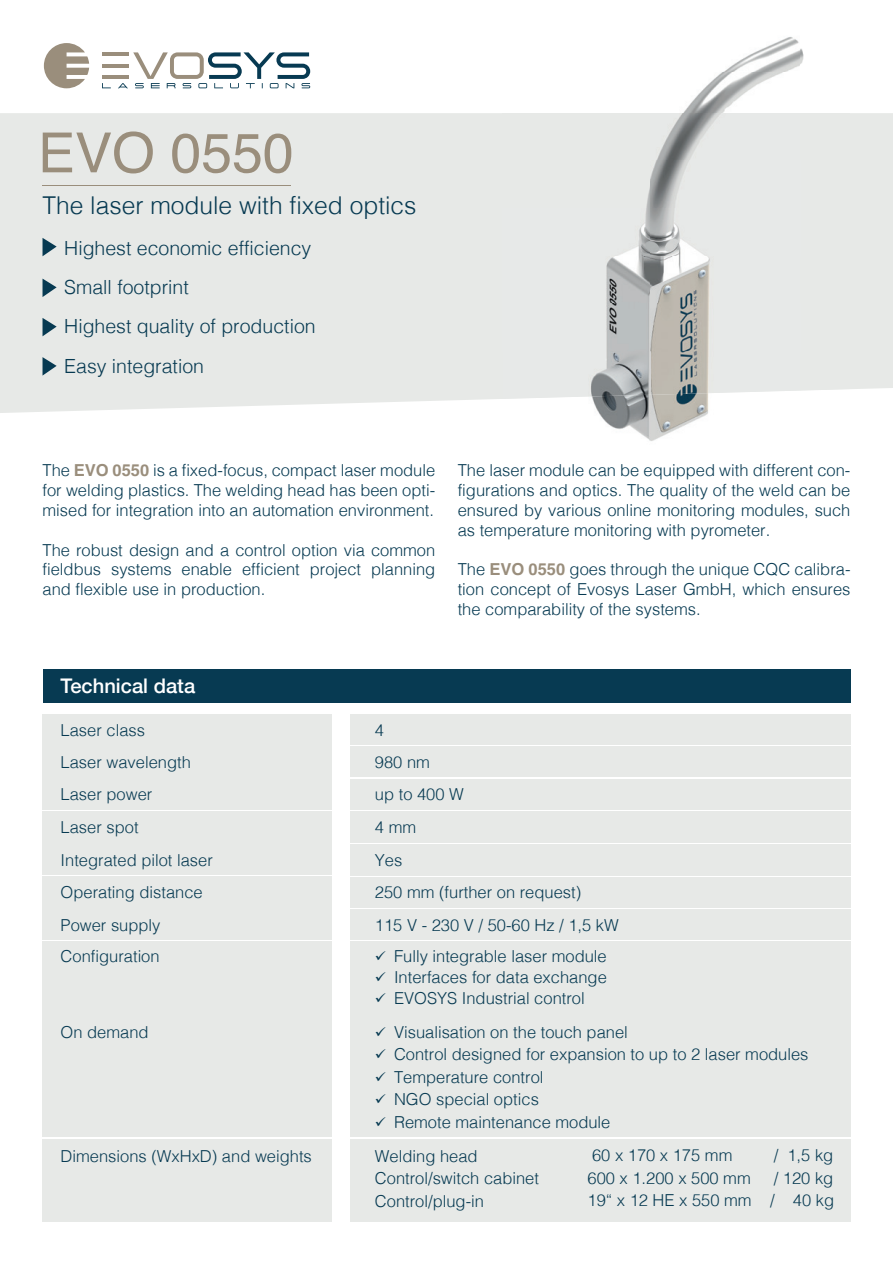
<style>
.page{position:relative;width:893px;height:1263px;background:#fff}
.page>*{position:absolute;margin:0;border:0;box-sizing:border-box;transform-origin:0 0}
.t1{font:55.35px "Helvetica";color:#9a8e7c}
.t2{font:300 24.6px "Helvetica";color:#073a52}
.t3{font:500 20.1px "Helvetica Neue";color:#fff}
.t4{font:300 19.5px/39.5px "Helvetica";color:#073a52}
.t5{font:300 16.5px/19.8px "Helvetica";color:#073a52}
.s1{font-weight:700;color:#9a8e7c}
</style>
<div class="page">
<svg style="left:44px;top:43px;width:45px;height:45px"></svg>
<svg style="left:102px;top:52px;width:208px;height:36px"></svg>
<div style="left:43px;top:714px;width:289px;height:31px;background:#e7e9e7"></div>
<div style="left:350px;top:714px;width:500px;height:31px;background:#e7e9e7"></div>
<div style="left:350px;top:746px;width:500px;height:31px;background:#e7e9e7"></div>
<div style="left:350px;top:811px;width:500px;height:31px;background:#e7e9e7"></div>
<div style="left:350px;top:844px;width:500px;height:31px;background:#e7e9e7"></div>
<div style="left:350px;top:877px;width:500px;height:30px;background:#e7e9e7"></div>
<div style="left:350px;top:909px;width:500px;height:30px;background:#e7e9e7"></div>
<div style="left:350px;top:941px;width:500px;height:73px;background:#e7e9e7"></div>
<div style="left:43px;top:746px;width:289px;height:31px;background:#e7e9e7"></div>
<div style="left:43px;top:811px;width:289px;height:31px;background:#e7e9e7"></div>
<div style="left:43px;top:909px;width:289px;height:31px;background:#e7e9e7"></div>
<div style="left:43px;top:941px;width:289px;height:73px;background:#e7e9e7"></div>
<div style="left:43px;top:876px;width:289px;height:31px;background:#e7e9e7"></div>
<div style="left:43px;top:844px;width:289px;height:31px;background:#e7e9e7"></div>
<div style="left:350px;top:779px;width:500px;height:30px;background:#e7e9e7"></div>
<div style="left:43px;top:779px;width:289px;height:31px;background:#e7e9e7"></div>
<div style="left:350px;top:1015px;width:500px;height:122px;background:#e7e9e7"></div>
<div style="left:43px;top:1015px;width:289px;height:122px;background:#e7e9e7"></div>
<div style="left:350px;top:1139px;width:500px;height:82px;background:#e7e9e7"></div>
<div style="left:43px;top:1139px;width:289px;height:82px;background:#e7e9e7"></div>
<div style="left:43px;top:670px;width:807px;height:33px;background:#073a52"></div>
<div style="left:0;top:113px;width:893px;height:300px;background:#e7e9e7"></div>
<img style="left:502px;top:37px;width:298px;height:314px">
<img style="left:800px;top:48px;width:50px;height:341px">
<img style="left:800px;top:389px;width:50px;height:4px">
<img style="left:502px;top:399px;width:149px;height:42px">
<img style="left:651px;top:393px;width:199px;height:48px">
<img style="left:502px;top:351px;width:149px;height:48px">
<img style="left:651px;top:351px;width:149px;height:44px">
<svg style="left:43px;top:238px;width:14px;height:18px"></svg>
<svg style="left:43px;top:279px;width:14px;height:18px"></svg>
<svg style="left:43px;top:318px;width:14px;height:18px"></svg>
<svg style="left:43px;top:357px;width:14px;height:19px"></svg>
<hr style="left:43px;top:185px;width:248px;height:1px;background:#9a8e7c">
<h1 class="t1" style="left:38px;top:110px;width:257px">EVO 0550</h1>
<h2 class="t2" style="left:43px;top:184px;width:376px">The laser module with fixed optics</h2>
<p class="t4" style="left:64px;top:227px;width:253px">Highest economic efficiency<br>Small footprint<br>Highest quality of production<br>Easy integration</p>
<p class="t5" style="left:43px;top:459px;width:394px;text-align:justify">The <span class="s1">EVO 0550</span> is a fixed-focus, compact laser module for welding plastics. The welding head has been opti&shy;mised for integration into an automation environment.</p>
<p class="t5" style="left:43px;top:539px;width:394px;text-align:justify">The robust design and a control option via common fieldbus systems enable efficient project planning and flexible use in production.</p>
<p class="t5" style="left:458px;top:459px;width:394px;text-align:justify">The laser module can be equipped with different con&shy;figurations and optics. The quality of the weld can be ensured by various online monitoring modules, such as temperature monitoring with pyrometer.</p>
<p class="t5" style="left:458px;top:558px;width:394px;text-align:justify">The <span class="s1">EVO 0550</span> goes through the unique CQC calibra&shy;tion concept of Evosys Laser GmbH, which ensures the comparability of the systems.</p>
<p class="t3" style="left:61px;top:670px;width:136px">Technical data</p>
<p class="t5" style="left:61px;top:713px;width:132px;line-height:32px">Laser class<br>Laser wavelength</p>
<p class="t5" style="left:375px;top:713px;width:57px;line-height:32px">4<br>980 nm</p>
<p class="t5" style="left:61px;top:783px;width:93px">Laser power</p>
<p class="t5" style="left:375px;top:777px;width:90px;line-height:32.5px">up to 400 W<br>4 mm</p>
<p class="t5" style="left:61px;top:816px;width:79px">Laser spot</p>
<p class="t5" style="left:61px;top:849px;width:154px">Integrated pilot laser</p>
<p class="t5" style="left:375px;top:849px;width:29px">Yes</p>
<p class="t5" style="left:61px;top:881px;width:144px">Operating distance</p>
<p class="t5" style="left:375px;top:881px;width:208px">250 mm (further on request)</p>
<p class="t5" style="left:61px;top:908px;width:101px;line-height:31.7px">Power supply<br>Configuration</p>
<p class="t5" style="left:375px;top:914px;width:245px">115 V - 230 V / 50-60 Hz / 1,5 kW</p>
<p class="t5" style="left:375px;top:945px;width:233px">✓ Fully integrable laser module</p>
<p class="t5" style="left:375px;top:966px;width:233px">✓ Interfaces for data exchange</p>
<p class="t5" style="left:375px;top:987px;width:211px">✓ EVOSYS Industrial control</p>
<p class="t5" style="left:61px;top:1021px;width:90px">On demand</p>
<p class="t5" style="left:375px;top:1021px;width:254px">✓ Visualisation on the touch panel</p>
<p class="t5" style="left:375px;top:1043px;width:435px">✓ Control designed for expansion to up to 2 laser modules</p>
<p class="t5" style="left:375px;top:1066px;width:170px">✓ Temperature control</p>
<p class="t5" style="left:375px;top:1088px;width:165px">✓ NGO special optics</p>
<p class="t5" style="left:375px;top:1111px;width:237px">✓ Remote maintenance module</p>
<p class="t5" style="left:61px;top:1144px;width:253px">Dimensions (WxHxD) and weights</p>
<p class="t5" style="left:375px;top:1143px;width:166px;line-height:22.5px">Welding head<br>Control/switch cabinet<br>Control/plug-in</p>
<p class="t5" style="left:592px;top:1144px;width:142px">60 x 170 x 175 mm</p>
<p class="t5" style="left:774px;top:1144px;width:61px">/ 1,5 kg</p>
<p class="t5" style="left:587px;top:1166px;width:165px">600 x 1.200 x 500 mm</p>
<p class="t5" style="left:587px;top:1165px;width:248px;line-height:22.5px;text-align:right">/ 120 kg<br>19“ x 12 HE x 550 mm / 40 kg</p>
</div>
